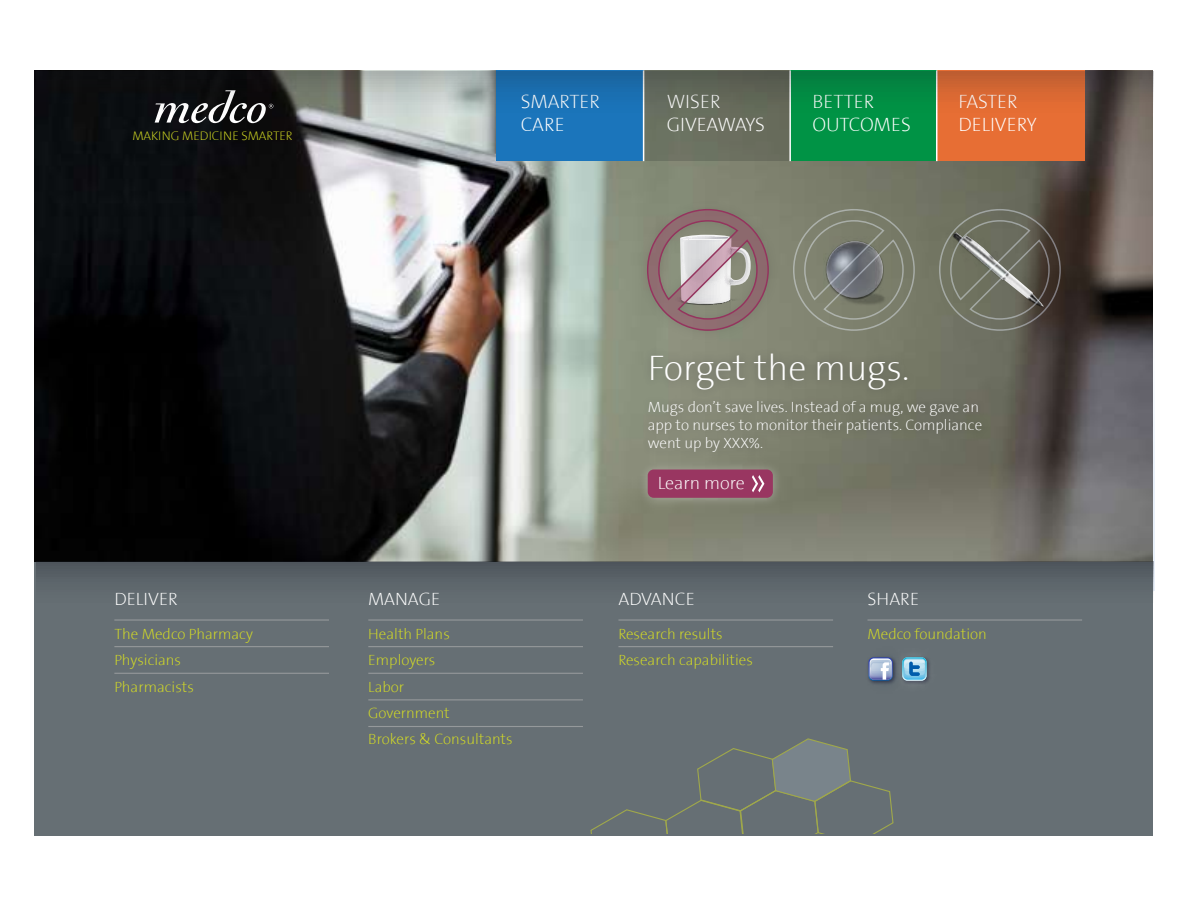
<style>
.page{position:relative;width:1188px;height:918px;background:#fff}
.page>*{position:absolute;margin:0;border:0;box-sizing:border-box;transform-origin:0 0}
.t1{font:200 36px "The Sans B2";color:#fff}
.t2{font:200 19.5px/23.4px "The Sans B2";color:#fff}
.t3{font:200 18px "The Sans B2";color:#fff}
.t4{font:200 15px/26.2px "The Sans B2";color:#d6de23}
.t5{font:200 15px/18px "The Sans B2";color:#fff}
.t6{font:200 12.6px "The Sans B2";color:#d6de23}
</style>
<div class="page">
<img style="left:35px;top:70px;width:1118px;height:492px">
<img style="left:634px;top:386px;width:384px;height:97px">
<img style="left:634px;top:456px;width:152px;height:55px">
<div style="left:648px;top:470px;width:125px;height:28px;background:#993661;border-radius:6px"></div>
<svg style="left:752px;top:475px;width:12px;height:17px"></svg>
<img style="left:634px;top:336px;width:289px;height:67px">
<img style="left:919px;top:192px;width:157px;height:158px">
<svg style="left:939px;top:209px;width:122px;height:122px;background:#6c6b5f"></svg>
<img style="left:634px;top:196px;width:148px;height:148px">
<svg style="left:646px;top:208px;width:124px;height:124px;background:#9c8b88"></svg>
<svg style="left:793px;top:209px;width:122px;height:122px;background:#7d8073"></svg>
<div style="left:496px;top:70px;width:148px;height:91px;background:#1b75bb"></div>
<div style="left:643px;top:70px;width:148px;height:91px;background:#6b705f"></div>
<div style="left:791px;top:70px;width:147px;height:91px;background:#009345"></div>
<div style="left:937px;top:70px;width:147px;height:91px;background:#e76e34"></div>
<svg style="left:155px;top:118px;width:118px;height:5px"></svg>
<hr style="left:643px;top:70px;width:1px;height:91px;background:#fff">
<hr style="left:789px;top:70px;width:2px;height:91px;background:#fff">
<hr style="left:936px;top:70px;width:1px;height:91px;background:#fff">
<img style="left:36px;top:72px;width:1117px;height:46px">
<div style="left:34px;top:562px;width:1120px;height:273px;background:#666f74"></div>
<svg style="left:590px;top:738px;width:304px;height:96px"></svg>
<hr style="left:114px;top:619px;width:215px;height:2px;background:#b3b3b3">
<hr style="left:114px;top:646px;width:215px;height:1px;background:#b3b3b3">
<hr style="left:114px;top:673px;width:215px;height:1px;background:#b3b3b3">
<hr style="left:368px;top:619px;width:215px;height:2px;background:#b3b3b3">
<hr style="left:368px;top:646px;width:215px;height:1px;background:#b3b3b3">
<hr style="left:368px;top:673px;width:215px;height:1px;background:#b3b3b3">
<hr style="left:368px;top:699px;width:215px;height:1px;background:#b3b3b3">
<hr style="left:368px;top:726px;width:215px;height:1px;background:#b3b3b3">
<hr style="left:618px;top:619px;width:215px;height:2px;background:#b3b3b3">
<hr style="left:618px;top:646px;width:215px;height:1px;background:#b3b3b3">
<hr style="left:868px;top:619px;width:214px;height:2px;background:#b3b3b3">
<img style="left:912px;top:659px;width:18px;height:24px">
<svg style="left:912px;top:657px;width:15px;height:24px"></svg>
<img style="left:870px;top:656px;width:42px;height:29px">
<svg style="left:868px;top:657px;width:25px;height:24px"></svg>
<p class="t6" style="left:132px;top:129px;width:162px">MAKING MEDICINE SMARTER</p>
<p class="t2" style="left:521px;top:90px;width:81px">SMARTER<br>CARE</p>
<p class="t2" style="left:667px;top:90px;width:100px">WISER<br>GIVEAWAYS</p>
<p class="t2" style="left:958px;top:90px;width:80px">FASTER<br>DELIVERY</p>
<p class="t2" style="left:813px;top:90px;width:100px">BETTER<br>OUTCOMES</p>
<p class="t1" style="left:648px;top:349px;width:263px">Forget the mugs.</p>
<p class="t5" style="left:648px;top:399px;width:336px">Mugs don’t save lives. Instead of a mug, we gave an app to nurses to monitor their patients. Compliance went up by XXX%.</p>
<p class="t3" style="left:658px;top:474px;width:89px">Learn more</p>
<p class="t3" style="left:114px;top:590px;width:65px">DELIVER</p>
<p class="t3" style="left:368px;top:590px;width:73px">MANAGE</p>
<p class="t3" style="left:618px;top:590px;width:78px">ADVANCE</p>
<p class="t3" style="left:868px;top:590px;width:53px">SHARE</p>
<p class="t4" style="left:114px;top:622px;width:140px">The Medco Pharmacy<br>Physicians<br>Pharmacists</p>
<p class="t4" style="left:368px;top:622px;width:146px">Health Plans<br>Employers<br>Labor<br>Government<br>Brokers &amp; Consultants</p>
<p class="t4" style="left:618px;top:622px;width:136px">Research results<br>Research capabilities</p>
<p class="t4" style="left:867px;top:622px;width:121px">Medco foundation</p>
</div>
